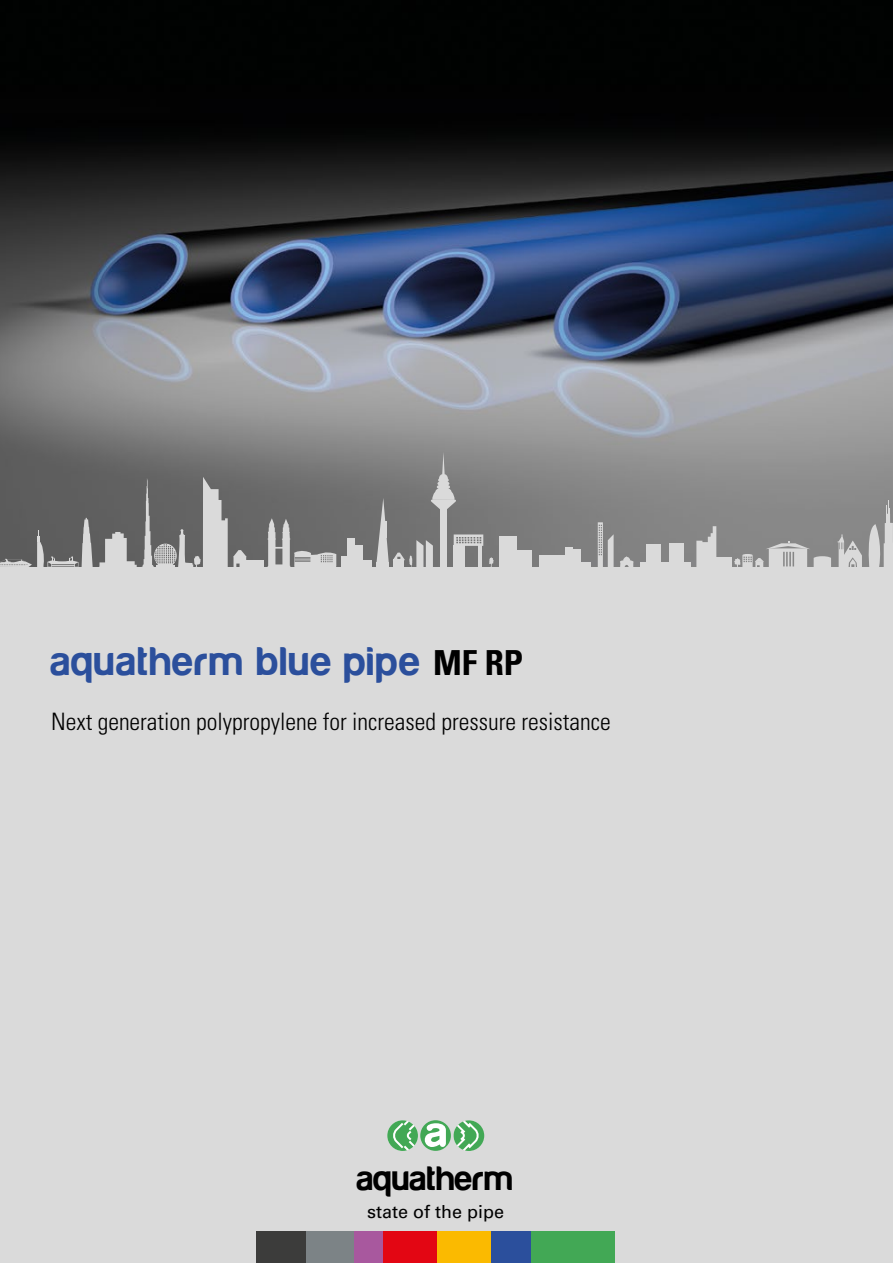
<style>
.page{position:relative;width:893px;height:1263px;background:#fff}
.page>*{position:absolute;margin:0;border:0;box-sizing:border-box;transform-origin:0 0}
.t1{font:41.4px "aquafont";letter-spacing:.025em;color:#2b4f9c}
.t2{font:35.1px "aquafont";color:#000}
.t3{font:300 condensed 24px "Univers LT";color:#000}
.t4{font:18px "Univers LT";color:#000}
.s1{font-family:"Univers LT";font-weight:700;font-stretch:condensed;font-size:34.5px;color:#000}
</style>
<div class="page">
<div style="left:0;top:572px;width:893px;height:691px;background:#dadada"></div>
<svg style="left:387px;top:1120px;width:31px;height:31px"></svg>
<svg style="left:454px;top:1120px;width:30px;height:31px"></svg>
<div style="left:420px;top:1120px;width:31px;height:31px;background:#42a855;border-radius:50%"></div>
<svg style="left:425px;top:1123px;width:21px;height:24px"></svg>
<img style="left:0;top:0;width:893px;height:567px">
<div style="left:528px;top:1232px;width:87px;height:31px;background:#42a855"></div>
<div style="left:489px;top:1232px;width:41px;height:31px;background:#2b4f9c"></div>
<div style="left:436px;top:1232px;width:54px;height:31px;background:#fbba00"></div>
<div style="left:379px;top:1232px;width:57px;height:31px;background:#e30613"></div>
<div style="left:352px;top:1232px;width:30px;height:31px;background:#a8589e"></div>
<div style="left:301px;top:1232px;width:52px;height:31px;background:#7c8386"></div>
<div style="left:257px;top:1232px;width:49px;height:31px;background:#3c3c3b"></div>
<div style="left:0;top:567px;width:893px;height:43px;background:#dadada"></div>
<div style="left:246px;top:560px;width:18px;height:8px;background:#dadada"></div>
<svg style="left:268px;top:518px;width:68px;height:49px;background:#919191"></svg>
<svg style="left:489px;top:556px;width:5px;height:11px"></svg>
<svg style="left:620px;top:556px;width:14px;height:11px"></svg>
<div style="left:439px;top:474px;width:9px;height:9px;background:#dadada;border-radius:50%"></div>
<div style="left:438px;top:477px;width:11px;height:6px;background:#dadada;border-radius:50%"></div>
<div style="left:437px;top:481px;width:12px;height:5px;background:#dadada;border-radius:50%"></div>
<div style="left:437px;top:484px;width:13px;height:6px;background:#dadada;border-radius:50%"></div>
<svg style="left:442px;top:452px;width:3px;height:22px"></svg>
<svg style="left:376px;top:489px;width:107px;height:78px;background:#909090"></svg>
<svg style="left:598px;top:522px;width:16px;height:45px"></svg>
<svg style="left:838px;top:500px;width:55px;height:67px;background:#a4a4a4"></svg>
<div style="left:499px;top:537px;width:17px;height:31px;background:#dadada"></div>
<div style="left:515px;top:550px;width:17px;height:18px;background:#dadada"></div>
<div style="left:572px;top:550px;width:8px;height:5px;background:#dadada"></div>
<div style="left:539px;top:555px;width:41px;height:13px;background:#dadada"></div>
<div style="left:579px;top:563px;width:12px;height:6px;background:#dadada"></div>
<div style="left:565px;top:547px;width:7px;height:8px;background:#dadada"></div>
<svg style="left:99px;top:477px;width:160px;height:90px;background:#828282"></svg>
<div style="left:646px;top:544px;width:14px;height:24px;background:#dadada"></div>
<div style="left:641px;top:562px;width:50px;height:6px;background:#dadada"></div>
<div style="left:670px;top:544px;width:14px;height:24px;background:#dadada"></div>
<svg style="left:696px;top:526px;width:20px;height:41px"></svg>
<div style="left:714px;top:557px;width:18px;height:12px;background:#dadada"></div>
<div style="left:347px;top:545px;width:15px;height:24px;background:#dadada"></div>
<div style="left:361px;top:560px;width:10px;height:7px;background:#dadada"></div>
<div style="left:341px;top:556px;width:9px;height:12px;background:#dadada"></div>
<div style="left:347px;top:538px;width:8px;height:7px;background:#dadada"></div>
<svg style="left:0;top:518px;width:93px;height:49px;background:#737373"></svg>
<svg style="left:733px;top:541px;width:98px;height:26px;background:#aaa"></svg>
<h1 class="t1" style="left:51px;top:640px;width:474px">aquatherm blue pipe <span class="s1">MF RP</span></h1>
<p class="t3" style="left:51px;top:707px;width:561px">Next generation polypropylene for increased pressure resistance</p>
<h2 class="t2" style="left:357px;top:1160px;width:158px">aquatherm</h2>
<p class="t4" style="left:367px;top:1201px;width:139px">state of the pipe</p>
</div>
